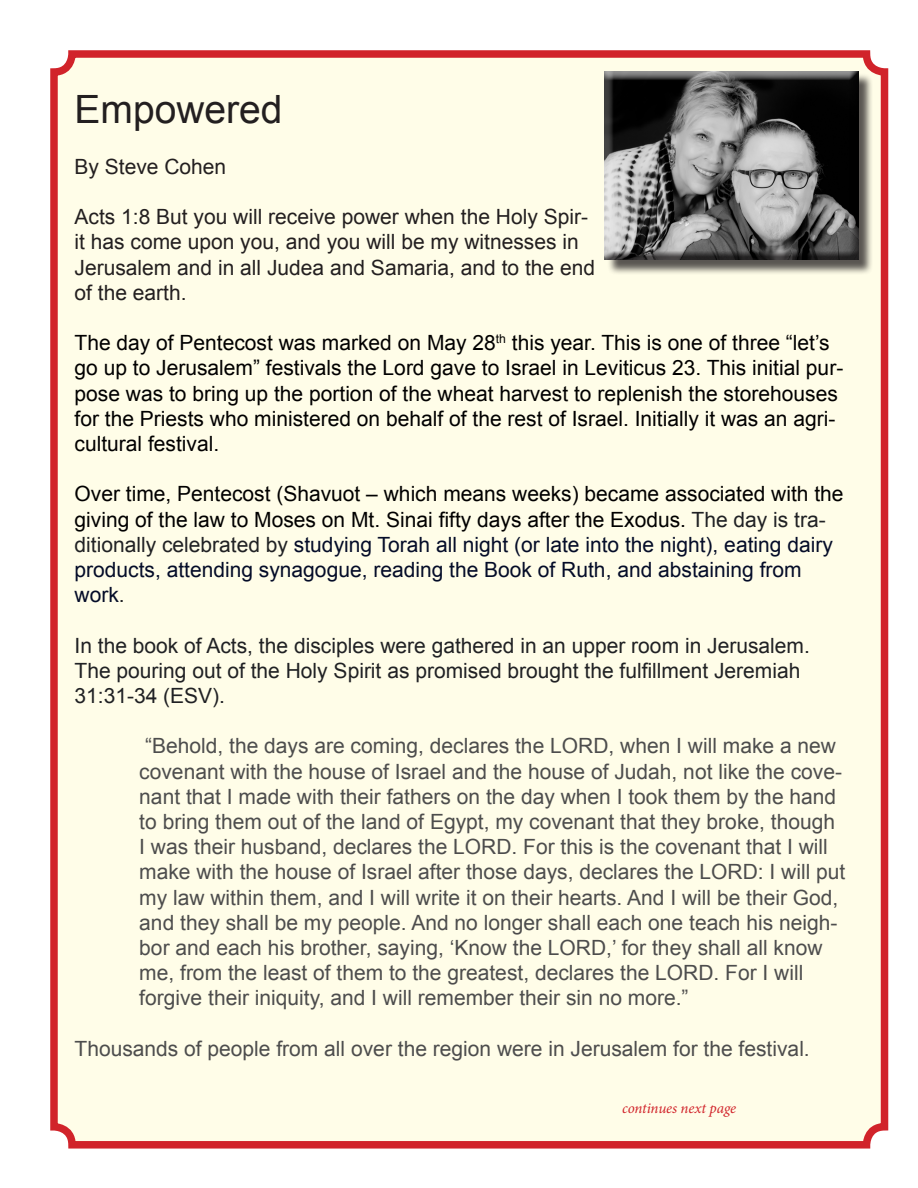
<style>
.page{position:relative;width:918px;height:1188px;background:#fff}
.page>*{position:absolute;margin:0;border:0;box-sizing:border-box;transform-origin:0 0}
.t1{font:39px "Arial";color:#231f20}
.t2{font:21px/25.2px "Arial";color:#4d4d4d}
.t3{font:21px/25.2px "Arial";color:#000}
.t4{font:21px/25.2px "Arial";color:#040c28}
.t5{font:21px/25.2px "Arial";color:#231f20}
.t6{font:21px/25.2px "Arial";color:#202124}
.t7{font:italic 15px "Minion Pro";letter-spacing:-.005em;color:#d1232a}
.s1{color:#000}
.s2{color:#202124}
</style>
<div class="page">
<div style="left:54px;top:54px;width:831px;height:1091px;background:#fffde8;border-radius:18px"></div>
<div style="left:50px;top:50px;width:838px;height:1099px;border:8px solid #d1232a;border-radius:18px"></div>
<div style="left:607px;top:73px;width:267px;height:202px;background:#231f20;opacity:.75"></div>
<div style="left:605px;top:71px;width:255px;height:189px;background:#231f20;opacity:.75"></div>
<p class="t1" style="left:75px;top:88px;width:210px">Empowered</p>
<p class="t5" style="left:75px;top:154px;width:153px">By Steve Cohen</p>
<p class="t5" style="left:75px;top:204px;width:522px">Acts 1:8 But you will receive power when the Holy Spir&shy;it has come upon you, and you will be my witnesses in Jerusalem and in all Judea and Samaria, and to the end of the earth.</p>
<p class="t3" style="left:75px;top:330px;width:770px">The day of Pentecost was marked on May 28<sup>th</sup> this year. This is one of three “let’s go up to Jerusalem” festivals the Lord gave to Israel in Leviticus 23. This initial pur&shy;pose was to bring up the portion of the wheat harvest to replenish the storehouses for the Priests who ministered on behalf of the rest of Israel. Initially it was an agri&shy;cultural festival.</p>
<p class="t4" style="left:75px;top:481px;width:771px"><span class="s1">Over time, Pentecost (Shavuot – which means weeks) became associated with the giving of the law to Moses on Mt. Sinai fifty days after the Exodus.</span> <span class="s2">The day is tra&shy;ditionally celebrated by</span> studying Torah all night (or late into the night), eating dairy products, attending synagogue, reading the Book of Ruth, and abstaining from work<span class="s2">.</span></p>
<p class="t6" style="left:75px;top:633px;width:737px">In the book of Acts, the disciples were gathered in an upper room in Jerusalem.<br>The pouring out of the Holy Spirit as promised brought the fulfillment Jeremiah<br>31:31-34 (ESV).</p>
<p class="t2" style="left:139px;top:733px;width:708px">“Behold, the days are coming, declares the LORD, when I will make a new covenant with the house of Israel and the house of Judah, not like the cove&shy;nant that I made with their fathers on the day when I took them by the hand to bring them out of the land of Egypt, my covenant that they broke, though I was their husband, declares the LORD. For this is the covenant that I will make with the house of Israel after those days, declares the LORD: I will put my law within them, and I will write it on their hearts. And I will be their God, and they shall be my people. And no longer shall each one teach his neigh&shy;bor and each his brother, saying, ‘Know the LORD,’ for they shall all know me, from the least of them to the greatest, declares the LORD. For I will forgive their iniquity, and I will remember their sin no more.”</p>
<p class="t2" style="left:75px;top:1036px;width:737px">Thousands of people from all over the region were in Jerusalem for the festival.</p>
<p class="t7" style="left:622px;top:1097px;width:116px">continues next page</p>
</div>
